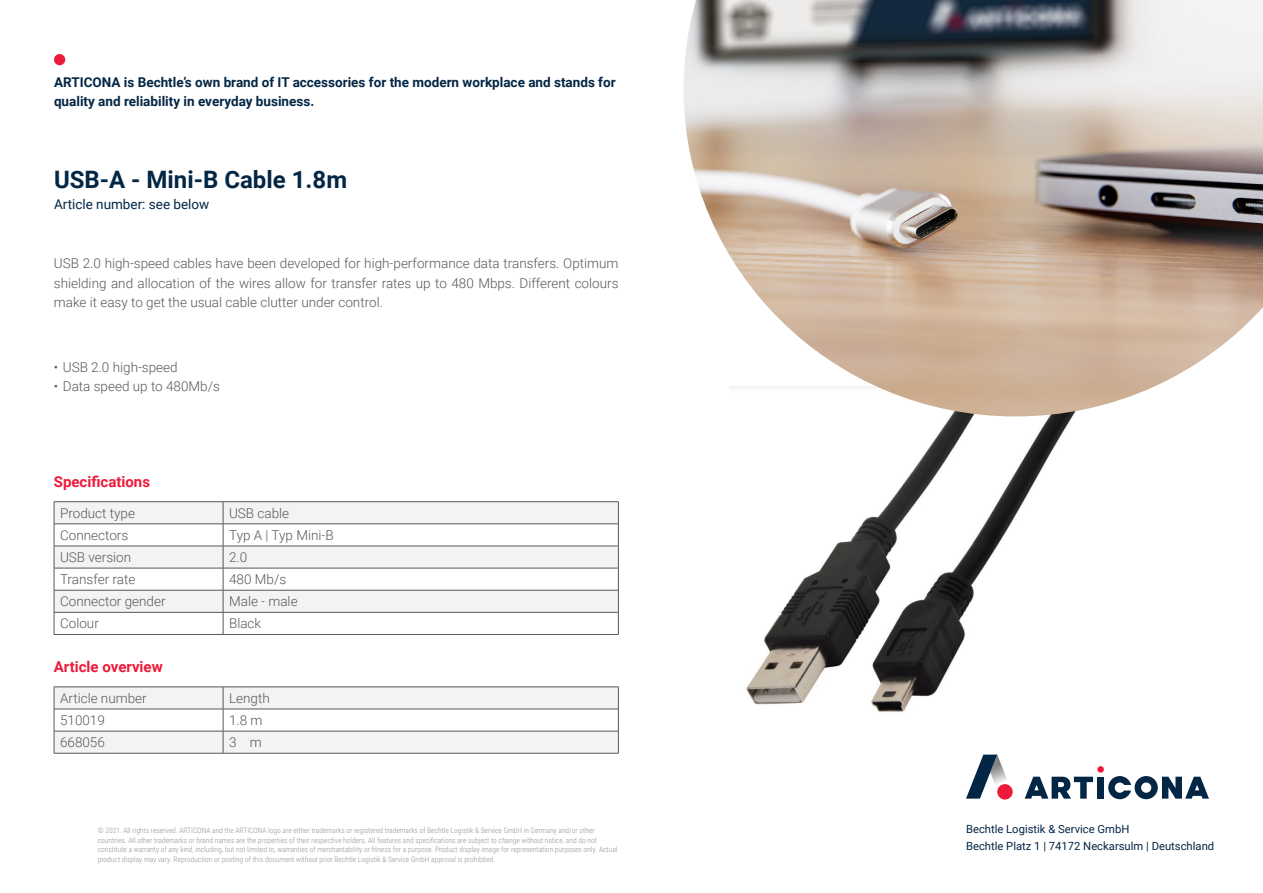
<style>
.page{position:relative;width:1263px;height:893px;background:#fff}
.page>*{position:absolute;margin:0;border:0;box-sizing:border-box;transform-origin:0 0}
.t1{font:700 24px "Roboto";color:#042645}
.t2{font:700 15px "Roboto";color:#ed1a3a}
.t3{font:300 13.5px/19.5px "Roboto";color:#57585a;text-align:justify}
.t4{font:700 13.5px/19.5px "Roboto";color:#042645}
.t5{font:13.5px "Roboto";color:#042645}
.t6{font:11.25px/16.5px "Roboto";color:#042645}
.t7{font:300 7.5px/9.8px "Roboto Condensed";color:#939598}
</style>
<div class="page">
<img style="left:746px;top:416px;width:327px;height:297px">
<div style="left:54px;top:54px;width:11px;height:11px;background:#ed1a3a;border-radius:50%"></div>
<div style="left:1097px;top:766px;width:7px;height:7px;background:#ed1a3a;border-radius:50%"></div>
<svg style="left:1025px;top:777px;width:68px;height:22px"></svg>
<div style="left:1097px;top:777px;width:7px;height:22px;background:#042645"></div>
<svg style="left:1108px;top:776px;width:101px;height:23px"></svg>
<svg style="left:966px;top:755px;width:47px;height:44px"></svg>
<div style="left:997px;top:784px;width:16px;height:15px;background:#ed1a3a;border-radius:50%"></div>
<img style="left:684px;top:0;width:579px;height:416px">
<hr style="left:54px;top:501px;width:169px;height:1px;background:#57585a">
<hr style="left:223px;top:501px;width:396px;height:1px;background:#57585a">
<svg style="left:54px;top:502px;width:565px;height:132px"></svg>
<hr style="left:54px;top:634px;width:169px;height:1px;background:#57585a">
<hr style="left:223px;top:634px;width:396px;height:1px;background:#57585a">
<svg style="left:54px;top:687px;width:565px;height:66px"></svg>
<hr style="left:54px;top:753px;width:169px;height:1px;background:#57585a">
<hr style="left:223px;top:753px;width:396px;height:1px;background:#57585a">
<h3 class="t4" style="left:54px;top:72px;width:563px">ARTICONA is Bechtle’s own brand of IT accessories for the modern workplace and stands for quality and reliability in everyday business.</h3>
<h1 class="t1" style="left:54px;top:163px;width:295px">USB-A - Mini-B Cable 1.8m</h1>
<h3 class="t5" style="left:54px;top:195px;width:157px">Article number: see below</h3>
<p class="t3" style="left:54px;top:253px;width:566px">USB 2.0 high-speed cables have been developed for high-performance data transfers. Optimum shielding and allocation of the wires allow for transfer rates up to 480 Mbps. Different colours make it easy to get the usual cable clutter under control.</p>
<h3 class="t3" style="left:54px;top:357px;width:125px">• USB 2.0 high-speed</h3>
<h3 class="t3" style="left:54px;top:376px;width:167px">• Data speed up to 480Mb/s</h3>
<h2 class="t2" style="left:54px;top:471px;width:98px">Specifications</h2>
<h3 class="t3" style="left:60px;top:503px;width:76px">Product type</h3>
<h3 class="t3" style="left:229px;top:503px;width:62px">USB cable</h3>
<h3 class="t3" style="left:60px;top:525px;width:70px">Connectors</h3>
<h3 class="t3" style="left:229px;top:525px;width:106px">Typ A | Typ Mini-B</h3>
<h3 class="t3" style="left:60px;top:547px;width:73px">USB version</h3>
<h3 class="t3" style="left:229px;top:547px;width:20px">2.0</h3>
<h3 class="t3" style="left:60px;top:569px;width:77px">Transfer rate</h3>
<h3 class="t3" style="left:229px;top:569px;width:59px">480 Mb/s</h3>
<h3 class="t3" style="left:60px;top:591px;width:107px">Connector gender</h3>
<h3 class="t3" style="left:229px;top:591px;width:70px">Male - male</h3>
<h3 class="t3" style="left:60px;top:613px;width:40px">Colour</h3>
<h3 class="t3" style="left:229px;top:613px;width:34px">Black</h3>
<h2 class="t2" style="left:54px;top:656px;width:110px">Article overview</h2>
<h3 class="t3" style="left:60px;top:688px;width:88px">Article number</h3>
<h3 class="t3" style="left:229px;top:688px;width:42px">Length</h3>
<h3 class="t3" style="left:60px;top:710px;width:46px">510019</h3>
<h3 class="t3" style="left:229px;top:710px;width:35px">1.8 m</h3>
<h3 class="t3" style="left:60px;top:732px;width:46px">668056</h3>
<h3 class="t3" style="left:229px;top:732px;width:34px">3 m</h3>
<p class="t7" style="left:98px;top:825px;width:521px">© 2021. All rights reserved. ARTICONA and the ARTICONA logo are either trademarks or registered trademarks of Bechtle Logistik &amp; Service GmbH in Germany and/or other countries. All other trademarks or brand names are the properties of their respective holders. All features and specifications are subject to change without notice, and do not constitute a warranty of any kind, including, but not limited to, warranties of merchantability or fitness for a purpose. Product display image for representation purposes only. Actual product display may vary. Reproduction or posting of this document without prior Bechtle Logistik &amp; Service GmbH approval is prohibited.</p>
<h3 class="t6" style="left:966px;top:821px;width:250px">Bechtle Logistik &amp; Service GmbH<br>Bechtle Platz 1 | 74172 Neckarsulm | Deutschland</h3>
</div>
